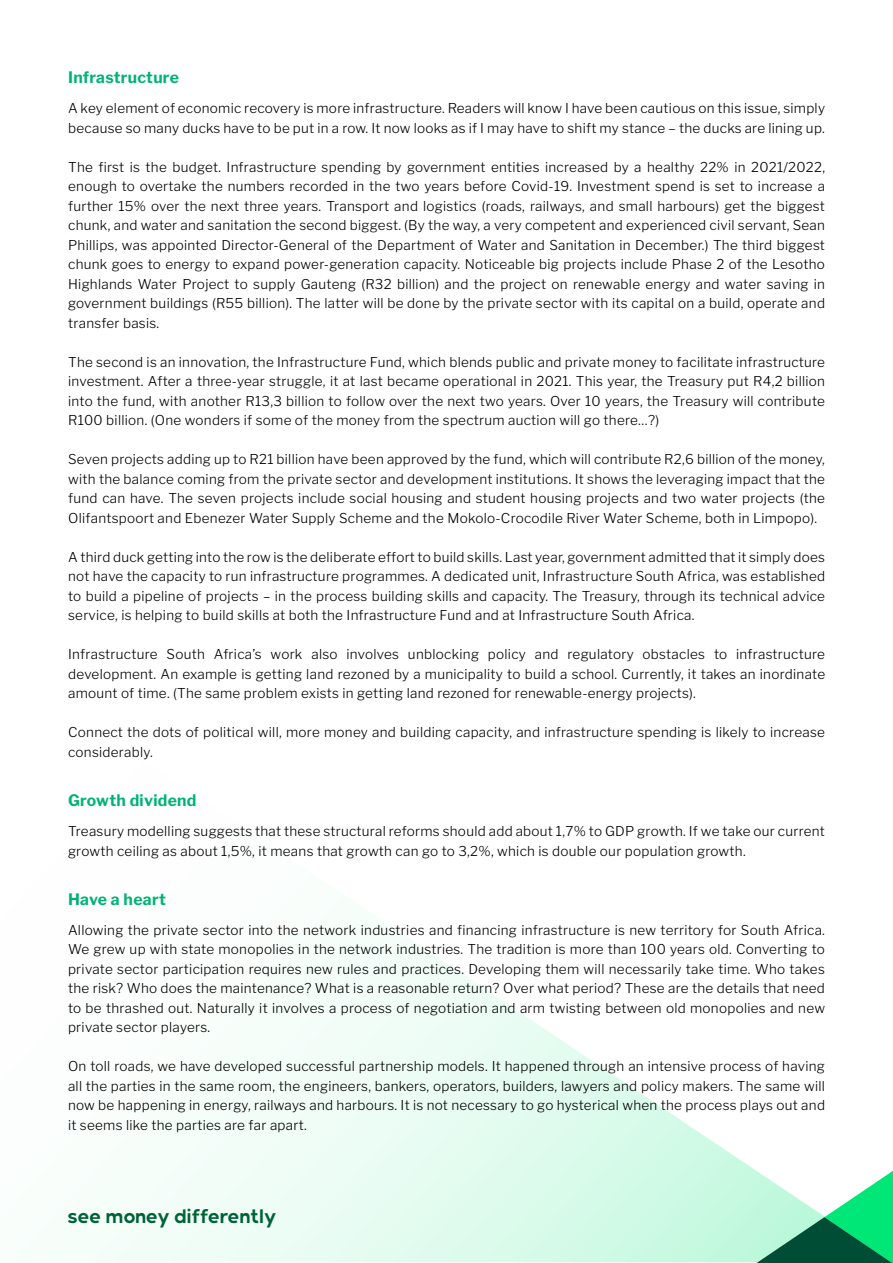
<style>
.page{position:relative;width:893px;height:1263px;background:#fff}
.page>*{position:absolute;margin:0;border:0;box-sizing:border-box;transform-origin:0 0}
.t1{font:700 19.5px "Nedbank Sans";color:#006237}
.t2{font:700 15.75px "Libre Franklin";letter-spacing:.02em;color:#00b374}
.t3{font:300 13.5px/19.5px "Libre Franklin";letter-spacing:.02em;color:#000;text-align:justify}
</style>
<div class="page">
<svg style="left:92px;top:928px;width:664px;height:334px"></svg>
<svg style="left:756px;top:1171px;width:137px;height:92px"></svg>
<p class="t2" style="left:68px;top:65px;width:112px">Infrastructure</p>
<p class="t3" style="left:68px;top:97px;width:758px">A key element of economic recovery is more infrastructure. Readers will know I have been cautious on this issue, simply because so many ducks have to be put in a row. It now looks as if I may have to shift my stance – the ducks are lining up.</p>
<p class="t3" style="left:68px;top:156px;width:758px">The first is the budget. Infrastructure spending by government entities increased by a healthy 22% in 2021/2022, enough to overtake the numbers recorded in the two years before Covid-19. Investment spend is set to increase a further 15% over the next three years. Transport and logistics (roads, railways, and small harbours) get the biggest chunk, and water and sanitation the second biggest. (By the way, a very competent and experienced civil servant, Sean Phillips, was appointed Director-General of the Department of Water and Sanitation in December.) The third biggest chunk goes to energy to expand power-generation capacity. Noticeable big projects include Phase 2 of the Lesotho Highlands Water Project to supply Gauteng (R32 billion) and the project on renewable energy and water saving in government buildings (R55 billion). The latter will be done by the private sector with its capital on a build, operate and transfer basis.</p>
<p class="t3" style="left:68px;top:351px;width:758px">The second is an innovation, the Infrastructure Fund, which blends public and private money to facilitate infrastructure investment. After a three-year struggle, it at last became operational in 2021. This year, the Treasury put R4,2 billion into the fund, with another R13,3 billion to follow over the next two years. Over 10 years, the Treasury will contribute R100 billion. (One wonders if some of the money from the spectrum auction will go there…?)</p>
<p class="t3" style="left:68px;top:448px;width:758px">Seven projects adding up to R21 billion have been approved by the fund, which will contribute R2,6 billion of the money, with the balance coming from the private sector and development institutions. It shows the leveraging impact that the fund can have. The seven projects include social housing and student housing projects and two water projects (the Olifantspoort and Ebenezer Water Supply Scheme and the Mokolo-Crocodile River Water Scheme, both in Limpopo).</p>
<p class="t3" style="left:68px;top:546px;width:758px">A third duck getting into the row is the deliberate effort to build skills. Last year, government admitted that it simply does not have the capacity to run infrastructure programmes. A dedicated unit, Infrastructure South Africa, was established to build a pipeline of projects – in the process building skills and capacity. The Treasury, through its technical advice service, is helping to build skills at both the Infrastructure Fund and at Infrastructure South Africa.</p>
<p class="t3" style="left:68px;top:643px;width:758px">Infrastructure South Africa’s work also involves unblocking policy and regulatory obstacles to infrastructure development. An example is getting land rezoned by a municipality to build a school. Currently, it takes an inordinate amount of time. (The same problem exists in getting land rezoned for renewable-energy projects).</p>
<p class="t3" style="left:68px;top:721px;width:758px">Connect the dots of political will, more money and building capacity, and infrastructure spending is likely to increase considerably.</p>
<p class="t2" style="left:68px;top:788px;width:130px">Growth dividend</p>
<p class="t3" style="left:68px;top:820px;width:758px">Treasury modelling suggests that these structural reforms should add about 1,7% to GDP growth. If we take our current growth ceiling as about 1,5%, it means that growth can go to 3,2%, which is double our population growth.</p>
<p class="t2" style="left:68px;top:887px;width:99px">Have a heart</p>
<p class="t3" style="left:68px;top:919px;width:758px">Allowing the private sector into the network industries and financing infrastructure is new territory for South Africa.<br>We grew up with state monopolies in the network industries. The tradition is more than 100 years old. Converting to private sector participation requires new rules and practices. Developing them will necessarily take time. Who takes the risk? Who does the maintenance? What is a reasonable return? Over what period? These are the details that need to be thrashed out. Naturally it involves a process of negotiation and arm twisting between old monopolies and new private sector players.</p>
<p class="t3" style="left:68px;top:1055px;width:758px">On toll roads, we have developed successful partnership models. It happened through an intensive process of having all the parties in the same room, the engineers, bankers, operators, builders, lawyers and policy makers. The same will now be happening in energy, railways and harbours. It is not necessary to go hysterical when the process plays out and it seems like the parties are far apart.</p>
<h1 class="t1" style="left:68px;top:1204px;width:210px">see money differently</h1>
</div>
